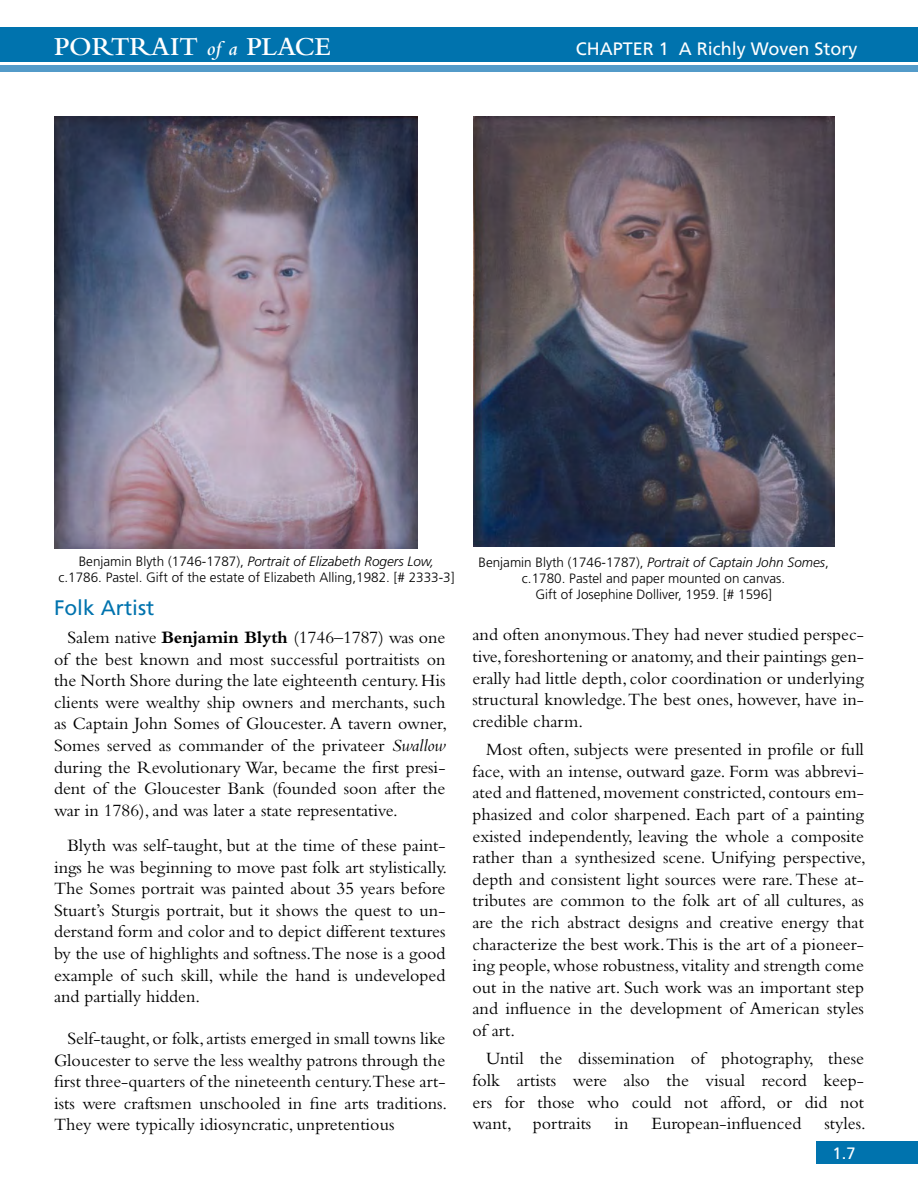
<style>
.page{position:relative;width:918px;height:1188px;background:#fff}
.page>*{position:absolute;margin:0;border:0;box-sizing:border-box;transform-origin:0 0}
.t1{font:600 27px "Bembo";color:#fff}
.t2{font:21px "Frutiger";color:#0073ae}
.t3{font:18px/21.6px "Bembo";color:#000;text-align:justify}
.t4{font:18px "Frutiger";color:#fff}
.t5{font:16.5px "Frutiger";color:#fff}
.t6{font:300 13.5px/16.2px "Frutiger";color:#000;text-align:center}
.s1{font-style:italic;font-size:21px}
.s2{font-style:italic}
.s3{font-weight:700}
</style>
<div class="page">
<div style="left:0;top:65px;width:918px;height:6px;background:#539bc9"></div>
<div style="left:0;top:27px;width:918px;height:35px;background:#0073ae"></div>
<div style="left:816px;top:1142px;width:102px;height:22px;background:#0073ae"></div>
<img style="left:473px;top:117px;width:361px;height:429px">
<img style="left:54px;top:117px;width:363px;height:432px">
<h1 class="t1" style="left:54px;top:31px;width:278px">PORTRAIT <span class="s1">of a</span> PLACE</h1>
<p class="t4" style="left:576px;top:38px;width:283px">CHAPTER 1 A Richly Woven Story</p>
<p class="t6" style="left:58px;top:553px;width:398px">Benjamin Blyth (1746-1787), <span class="s2">Portrait of Elizabeth Rogers Low, </span>c.1786. Pastel. Gift of the estate of Elizabeth Alling,1982. [# 2333-3]</p>
<p class="t2" style="left:54px;top:595px;width:102px">Folk Artist</p>
<p class="t3" style="left:54px;top:626px;width:395px;text-indent:14px">Salem native <span class="s3">Benjamin Blyth</span> (1746–1787) was one of the best known and most successful portraitists on the North Shore during the late eighteenth century. His clients were wealthy ship owners and merchants, such as Captain John Somes of Gloucester. A tavern owner, Somes served as commander of the privateer <span class="s2">Swallow </span>during the Revolutionary War, became the first presi&shy;dent of the Gloucester Bank (founded soon after the war in 1786), and was later a state representative.</p>
<p class="t3" style="left:54px;top:834px;width:395px;text-indent:14px">Blyth was self-taught, but at the time of these paint&shy;ings he was beginning to move past folk art stylistically.<br>The Somes portrait was painted about 35 years before Stuart’s Sturgis portrait, but it shows the quest to un&shy;derstand form and color and to depict different textures by the use of highlights and softness.The nose is a good example of such skill, while the hand is undeveloped and partially hidden.</p>
<p class="t3" style="left:54px;top:1027px;width:395px;text-indent:14px">Self-taught, or folk, artists emerged in small towns like Gloucester to serve the less wealthy patrons through the first three-quarters of the nineteenth century.These art&shy;ists were craftsmen unschooled in fine arts traditions.<br>They were typically idiosyncratic, unpretentious</p>
<p class="t6" style="left:479px;top:554px;width:352px">Benjamin Blyth (1746-1787), <span class="s2">Portrait of Captain John Somes</span>, c.1780. Pastel and paper mounted on canvas.<br>Gift of Josephine Dolliver, 1959. [# 1596]</p>
<p class="t3" style="left:472px;top:624px;width:393px">and often anonymous.They had never studied perspec&shy;tive, foreshortening or anatomy, and their paintings gen&shy;erally had little depth, color coordination or underlying structural knowledge. The best ones, however, have in&shy;credible charm.</p>
<p class="t3" style="left:472px;top:738px;width:395px;text-indent:14px">Most often, subjects were presented in profile or full face, with an intense, outward gaze. Form was abbrevi&shy;ated and flattened, movement constricted, contours em&shy;phasized and color sharpened. Each part of a painting existed independently, leaving the whole a composite rather than a synthesized scene. Unifying perspective, depth and consistent light sources were rare. These at&shy;tributes are common to the folk art of all cultures, as are the rich abstract designs and creative energy that characterize the best work. This is the art of a pioneer&shy;ing people, whose robustness, vitality and strength come out in the native art. Such work was an important step and influence in the development of American styles of art.</p>
<p class="t3" style="left:472px;top:1048px;width:393px;text-indent:14px">Until the dissemination of photography, these folk artists were also the visual record keep&shy;ers for those who could not afford, or did not want, portraits</p>
<p class="t3" style="left:614px;top:1112px;width:16px">in</p>
<p class="t3" style="left:651px;top:1112px;width:152px">European-influenced</p>
<p class="t3" style="left:824px;top:1112px;width:43px">styles.</p>
<p class="t5" style="left:833px;top:1144px;width:24px">1.7</p>
</div>
